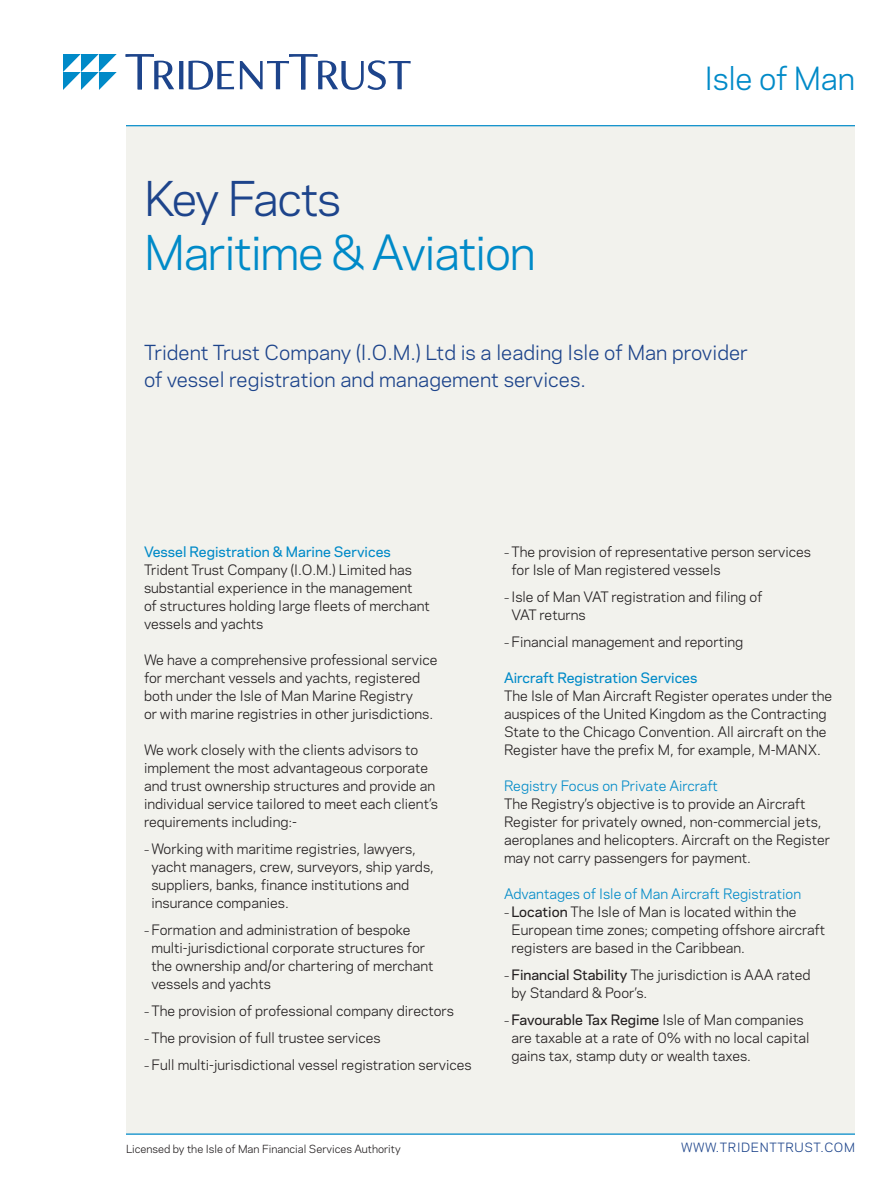
<style>
.page{position:relative;width:891px;height:1188px;background:#fff}
.page>*{position:absolute;margin:0;border:0;box-sizing:border-box;transform-origin:0 0}
.t1{font:45px "Polaris";letter-spacing:-.03em;color:#008ac8}
.t2{font:45px "Polaris";letter-spacing:-.04em;color:#1d448b}
.t3{font:30px "Polaris";letter-spacing:-.01em;color:#008ac8}
.Intro_Text{font:19.5px/27px "Polaris";color:#1d448b}
._1st_Paragraph{font:13.5px/18px "Polaris";color:#231f20}
.Head_2{font:13.5px "Polaris";color:#008ac8}
.Head_1{font:500 13.5px "Polaris";color:#008ac8}
.t4{font:12px "Polaris";letter-spacing:.05em;color:#1d448b}
.Footnote{font:10.5px "Polaris";color:#231f20}
.s1{font-size:10.5px}
.s2{font-weight:500}
</style>
<div class="page">
<div style="left:126px;top:126px;width:729px;height:1008px;background:#f2f2ed"></div>
<hr style="left:126px;top:126px;width:729px;height:1px;background:#008ac8">
<hr style="left:126px;top:1134px;width:729px;height:1px;background:#008ac8">
<svg style="left:126px;top:54px;width:285px;height:36px"></svg>
<svg style="left:63px;top:54px;width:54px;height:36px"></svg>
<h1 class="t2" style="left:144px;top:165px;width:199px">Key Facts</h1>
<h1 class="t1" style="left:144px;top:219px;width:393px">Maritime &amp; Aviation</h1>
<h2 class="t3" style="left:704px;top:56px;width:152px">Isle of Man</h2>
<p class="Intro_Text" style="left:144px;top:338px;width:605px">Trident Trust Company (I.O.M.) Ltd is a leading Isle of Man provider of vessel registration and management services.</p>
<p class="Head_1" style="left:144px;top:541px;width:248px">Vessel Registration &amp; Marine Services</p>
<p class="_1st_Paragraph" style="left:144px;top:560px;width:287px">Trident Trust Company (I.O.M.) Limited has substantial experience in the management<br>of structures holding large fleets of merchant vessels and yachts</p>
<p class="_1st_Paragraph" style="left:144px;top:650px;width:295px">We have a comprehensive professional service for merchant vessels and yachts, registered both under the Isle of Man Marine Registry<br>or with marine registries in other jurisdictions.</p>
<p class="_1st_Paragraph" style="left:144px;top:740px;width:296px">We work closely with the clients advisors to implement the most advantageous corporate and trust ownership structures and provide an individual service tailored to meet each client’s requirements including:-</p>
<p class="_1st_Paragraph" style="left:152px;top:839px;width:284px;text-indent:-8px"><span class="s1">–</span> Working with maritime registries, lawyers, yacht managers, crew, surveyors, ship yards, suppliers, banks, finance institutions and insurance companies.</p>
<p class="_1st_Paragraph" style="left:152px;top:920px;width:283px;text-indent:-8px"><span class="s1">–</span> Formation and administration of bespoke multi-jurisdictional corporate structures for the ownership and/or chartering of merchant vessels and yachts</p>
<p class="_1st_Paragraph" style="left:144px;top:1001px;width:311px"><span class="s1">–</span> The provision of professional company directors</p>
<p class="_1st_Paragraph" style="left:144px;top:1028px;width:238px"><span class="s1">–</span> The provision of full trustee services</p>
<p class="_1st_Paragraph" style="left:144px;top:1055px;width:329px"><span class="s1">–</span> Full multi-jurisdictional vessel registration services</p>
<p class="_1st_Paragraph" style="left:512px;top:542px;width:301px;text-indent:-8px"><span class="s1">–</span> The provision of representative person services for Isle of Man registered vessels</p>
<p class="_1st_Paragraph" style="left:512px;top:587px;width:252px;text-indent:-8px"><span class="s1">–</span> Isle of Man VAT registration and filing of<br>VAT returns</p>
<p class="_1st_Paragraph" style="left:504px;top:632px;width:241px"><span class="s1">–</span> Financial management and reporting</p>
<p class="Head_1" style="left:504px;top:667px;width:195px">Aircraft Registration Services</p>
<p class="_1st_Paragraph" style="left:504px;top:686px;width:330px">The Isle of Man Aircraft Register operates under the auspices of the United Kingdom as the Contracting State to the Chicago Convention. All aircraft on the Register have the prefix M, for example, M-MANX.</p>
<p class="Head_2" style="left:504px;top:775px;width:215px">Registry Focus on Private Aircraft</p>
<p class="_1st_Paragraph" style="left:504px;top:794px;width:328px">The Registry’s objective is to provide an Aircraft Register for privately owned, non-commercial jets, aeroplanes and helicopters. Aircraft on the Register may not carry passengers for payment.</p>
<p class="Head_2" style="left:504px;top:883px;width:299px">Advantages of Isle of Man Aircraft Registration</p>
<p class="_1st_Paragraph" style="left:512px;top:902px;width:315px;text-indent:-8px"><span class="s1">–</span> <span class="s2">Location</span> The Isle of Man is located within the<br>European time zones; competing offshore aircraft registers are based in the Caribbean.</p>
<p class="_1st_Paragraph" style="left:512px;top:965px;width:301px;text-indent:-8px"><span class="s1">–</span> <span class="s2">Financial Stability</span> The jurisdiction is AAA rated by Standard &amp; Poor’s.</p>
<p class="_1st_Paragraph" style="left:512px;top:1010px;width:299px;text-indent:-8px"><span class="s1">–</span> <span class="s2">Favourable Tax Regime</span> Isle of Man companies are taxable at a rate of 0% with no local capital gains tax, stamp duty or wealth taxes.</p>
<p class="Footnote" style="left:126px;top:1141px;width:276px">Licensed by the Isle of Man Financial Services Authority</p>
<p class="t4" style="left:681px;top:1138px;width:175px">WWW.TRIDENTTRUST.COM</p>
</div>
